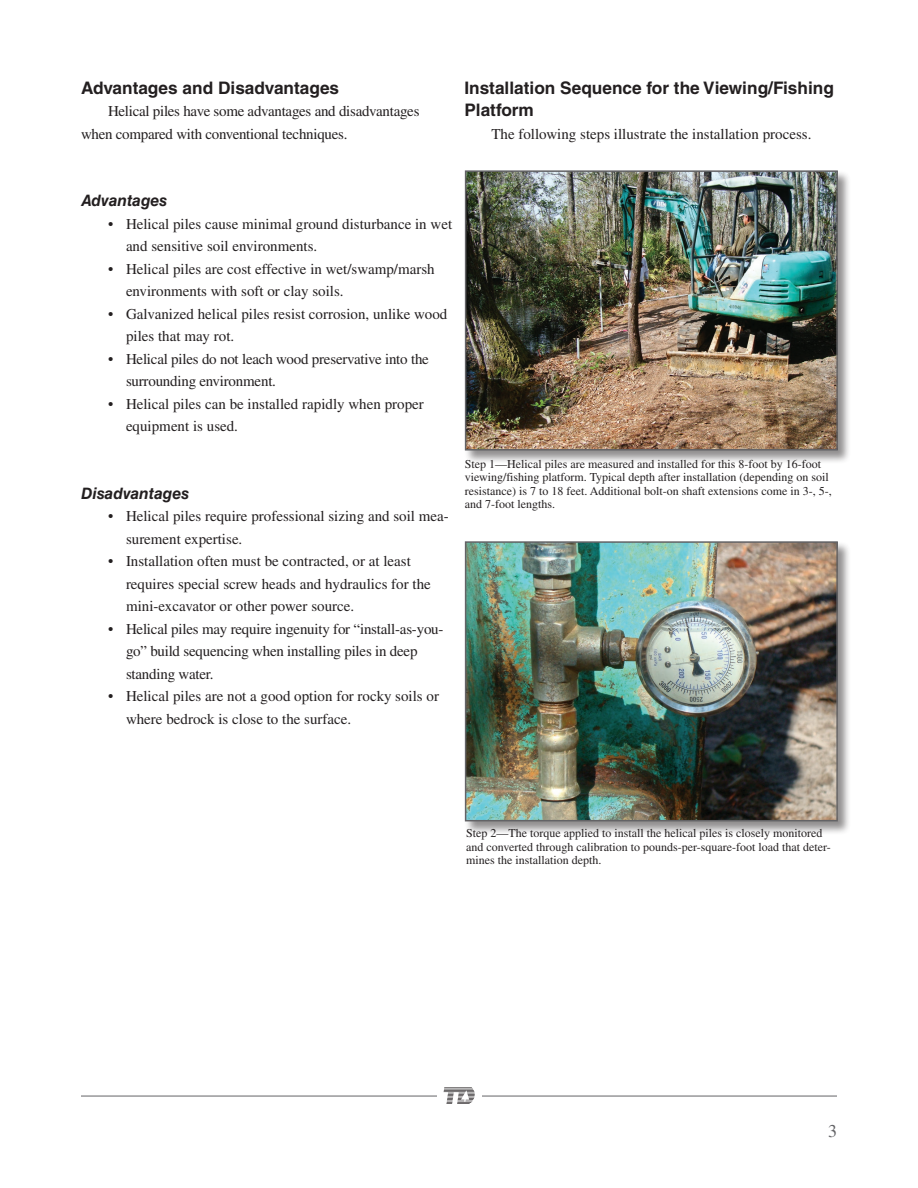
<style>
.page{position:relative;width:918px;height:1188px;background:#fff}
.page>*{position:absolute;margin:0;border:0;box-sizing:border-box;transform-origin:0 0}
.t1{font:18px "Times LT Std";color:#636366}
.t2{font:700 17.25px/22.5px "Helvetica LT Std";color:#231f20}
.t3{font:italic 700 15.75px "Helvetica LT Std";color:#231f20}
.t4{font:15px/22.5px "Times LT Std";color:#231f20}
.t5{font:15px/22.5px "Times LT Std";letter-spacing:-.02em;color:#231f20}
.t6{font:12px/13.5px "Times LT Std";color:#231f20}
</style>
<div class="page">
<hr style="left:81px;top:1096px;width:756px;height:1px;background:#636366">
<div style="left:437px;top:1084px;width:45px;height:24px;background:#fff"></div>
<svg style="left:444px;top:1087px;width:31px;height:17px"></svg>
<div style="left:464px;top:170px;width:388px;height:294px;background:#231f20;opacity:.5"></div>
<img style="left:468px;top:173px;width:367px;height:275px">
<div style="left:465px;top:170px;width:373px;height:281px;border:2px solid #636366"></div>
<div style="left:464px;top:541px;width:388px;height:294px;background:#231f20;opacity:.5"></div>
<img style="left:468px;top:544px;width:367px;height:274px">
<div style="left:465px;top:541px;width:373px;height:280px;border:2px solid #636366"></div>
<h2 class="t2" style="left:81px;top:76px;width:260px">Advantages and Disadvantages</h2>
<p class="t5" style="left:81px;top:100px;width:340px;text-indent:27px">Helical piles have some advantages and disadvantages when compared with conventional techniques.</p>
<h2 class="t2" style="left:464px;top:76px;width:371px">Installation Sequence for the Viewing/Fishing<br>Platform</h2>
<p class="t4" style="left:491px;top:122px;width:322px">The following steps illustrate the installation process.</p>
<h3 class="t3" style="left:81px;top:191px;width:88px">Advantages</h3>
<p class="t4" style="left:126px;top:212px;width:328px;text-indent:-18px">• Helical piles cause minimal ground disturbance in wet and sensitive soil environments.</p>
<p class="t4" style="left:126px;top:257px;width:310px;text-indent:-18px">• Helical piles are cost effective in wet/swamp/marsh environments with soft or clay soils.</p>
<p class="t4" style="left:126px;top:302px;width:323px;text-indent:-18px">• Galvanized helical piles resist corrosion, unlike wood piles that may rot.</p>
<p class="t4" style="left:126px;top:347px;width:304px;text-indent:-18px">• Helical piles do not leach wood preservative into the surrounding environment.</p>
<p class="t4" style="left:126px;top:392px;width:299px;text-indent:-18px">• Helical piles can be installed rapidly when proper equipment is used.</p>
<h3 class="t3" style="left:81px;top:483px;width:110px">Disadvantages</h3>
<p class="t4" style="left:126px;top:505px;width:324px;text-indent:-18px">• Helical piles require professional sizing and soil mea&shy;surement expertise.</p>
<p class="t4" style="left:126px;top:550px;width:306px;text-indent:-18px">• Installation often must be contracted, or at least requires special screw heads and hydraulics for the mini-excavator or other power source.</p>
<p class="t4" style="left:126px;top:617px;width:319px;text-indent:-18px">• Helical piles may require ingenuity for “install-as-you&shy;go” build sequencing when installing piles in deep standing water.</p>
<p class="t4" style="left:126px;top:685px;width:315px;text-indent:-18px">• Helical piles are not a good option for rocky soils or where bedrock is close to the surface.</p>
<p class="t6" style="left:465px;top:457px;width:369px">Step 1—Helical piles are measured and installed for this 8-foot by 16-foot viewing/fishing platform. Typical depth after installation (depending on soil resistance) is 7 to 18 feet. Additional bolt-on shaft extensions come in 3-, 5-, and 7-foot lengths.</p>
<p class="t6" style="left:466px;top:826px;width:366px">Step 2—The torque applied to install the helical piles is closely monitored and converted through calibration to pounds-per-square-foot load that deter&shy;mines the installation depth.</p>
<p class="t1" style="left:828px;top:1120px;width:10px">3</p>
</div>
